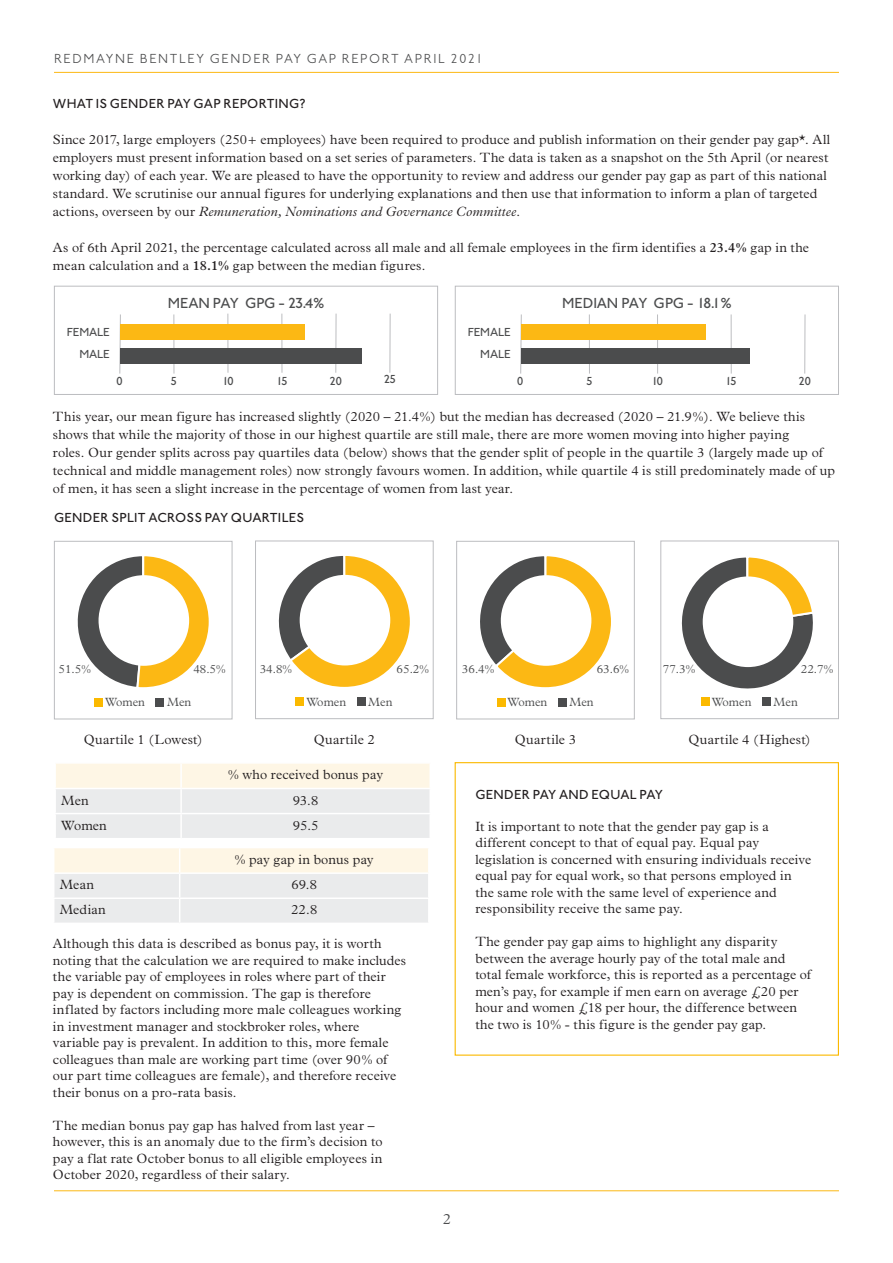
<style>
.page{position:relative;width:893px;height:1263px;background:#fff}
.page>*{position:absolute;margin:0;border:0;box-sizing:border-box;transform-origin:0 0}
.t1{font:500 15px "Johnston ITC";letter-spacing:-.015em;color:#4b4c4d}
.t2{font:300 15px "Plantin";color:#4b4c4d}
.t3{font:300 13.5px/16.5px "Plantin";letter-spacing:.01em;color:#231f20}
.t4{font:500 13.5px "Johnston ITC";letter-spacing:.02em;color:#231f20}
.t5{font:300 13.5px "Johnston ITC";letter-spacing:.12em;color:#4b4c4d}
.t6{font:300 13.5px "Plantin";letter-spacing:.035em;color:#231f20}
.t7{font:300 12px "Plantin";color:#4b4c4d}
.t8{font:500 12px/22px "Johnston ITC";letter-spacing:-.015em;color:#4b4c4d;text-align:right}
.s1{font-style:italic}
.s2{font-weight:600}
</style>
<div class="page">
<hr style="left:54px;top:1190px;width:785px;height:1px;background:#fcb814">
<hr style="left:54px;top:72px;width:785px;height:1px;background:#fcb814">
<hr style="left:804px;top:314px;width:1px;height:60px;background:#bcbdc0">
<hr style="left:657px;top:314px;width:1px;height:60px;background:#bcbdc0">
<hr style="left:731px;top:314px;width:1px;height:60px;background:#bcbdc0">
<hr style="left:589px;top:314px;width:1px;height:60px;background:#bcbdc0">
<svg style="left:520px;top:314px;width:2px;height:60px"></svg>
<svg style="left:77px;top:556px;width:132px;height:132px"></svg>
<div style="left:99px;top:575px;width:90px;height:91px;background:#fff;border-radius:50%"></div>
<div style="left:54px;top:541px;width:178px;height:178px;border:1px solid #bcbdc0"></div>
<div style="left:156px;top:698px;width:8px;height:8px;background:#4b4c4d"></div>
<div style="left:95px;top:698px;width:8px;height:8px;background:#fbb900"></div>
<svg style="left:278px;top:556px;width:132px;height:131px"></svg>
<div style="left:300px;top:575px;width:90px;height:90px;background:#fff;border-radius:50%"></div>
<div style="left:255px;top:541px;width:179px;height:178px;border:1px solid #bcbdc0"></div>
<div style="left:357px;top:698px;width:8px;height:8px;background:#4b4c4d"></div>
<div style="left:296px;top:698px;width:8px;height:8px;background:#fbb900"></div>
<svg style="left:480px;top:556px;width:131px;height:132px"></svg>
<div style="left:501px;top:575px;width:90px;height:91px;background:#fff;border-radius:50%"></div>
<div style="left:456px;top:541px;width:179px;height:178px;border:1px solid #bcbdc0"></div>
<div style="left:558px;top:698px;width:8px;height:8px;background:#4b4c4d"></div>
<div style="left:497px;top:698px;width:8px;height:8px;background:#fbb900"></div>
<div style="left:660px;top:541px;width:179px;height:178px;border:1px solid #bcbdc0"></div>
<div style="left:762px;top:698px;width:8px;height:8px;background:#4b4c4d"></div>
<div style="left:701px;top:698px;width:8px;height:8px;background:#fbb900"></div>
<div style="left:455px;top:762px;width:384px;height:294px;border:1px solid #fbb900"></div>
<svg style="left:56px;top:764px;width:373px;height:74px;background:#f0eee9"></svg>
<hr style="left:180px;top:764px;width:2px;height:24px;background:#fff">
<hr style="left:54px;top:788px;width:127px;height:1px;background:#fff">
<hr style="left:181px;top:788px;width:250px;height:1px;background:#fff">
<hr style="left:180px;top:789px;width:2px;height:24px;background:#fff">
<hr style="left:54px;top:813px;width:127px;height:1px;background:#fff">
<hr style="left:181px;top:813px;width:250px;height:1px;background:#fff">
<hr style="left:180px;top:814px;width:2px;height:24px;background:#fff">
<svg style="left:54px;top:848px;width:374px;height:74px;background:#f1efea"></svg>
<div style="left:455px;top:286px;width:384px;height:109px;border:1px solid #bcbdc0"></div>
<div style="left:521px;top:324px;width:185px;height:16px;background:#fcb814"></div>
<div style="left:521px;top:348px;width:229px;height:16px;background:#4b4c4d"></div>
<hr style="left:389px;top:314px;width:1px;height:59px;background:#bcbdc0">
<hr style="left:335px;top:314px;width:1px;height:59px;background:#bcbdc0">
<hr style="left:227px;top:314px;width:1px;height:59px;background:#bcbdc0">
<hr style="left:281px;top:314px;width:1px;height:59px;background:#bcbdc0">
<hr style="left:173px;top:314px;width:1px;height:60px;background:#bcbdc0">
<svg style="left:119px;top:314px;width:2px;height:60px"></svg>
<div style="left:54px;top:286px;width:384px;height:109px;border:1px solid #bcbdc0"></div>
<div style="left:120px;top:324px;width:185px;height:16px;background:#fcb814"></div>
<div style="left:120px;top:348px;width:241px;height:16px;background:#4b4c4d"></div>
<svg style="left:681px;top:557px;width:132px;height:132px"></svg>
<div style="left:703px;top:576px;width:90px;height:91px;background:#fff;border-radius:50%"></div>
<p class="t5" style="left:54px;top:51px;width:431px">REDMAYNE BENTLEY GENDER PAY GAP REPORT APRIL 2021</p>
<p class="t4" style="left:53px;top:96px;width:254px">WHAT IS GENDER PAY GAP REPORTING?</p>
<p class="t3" style="left:53px;top:131px;width:779px;line-height:18px">Since 2017, large employers (250+ employees) have been required to produce and publish information on their gender pay gap*. All employers must present information based on a set series of parameters. The data is taken as a snapshot on the 5th April (or nearest working day) of each year. We are pleased to have the opportunity to review and address our gender pay gap as part of this national standard. We scrutinise our annual figures for underlying explanations and then use that information to inform a plan of targeted actions, overseen by our <span class="s1">Remuneration, Nominations and Governance Committee</span>.</p>
<p class="t3" style="left:53px;top:239px;width:758px;line-height:18px">As of 6th April 2021, the percentage calculated across all male and all female employees in the firm identifies a <span class="s2">23.4%</span> gap in the mean calculation and a <span class="s2">18.1%</span> gap between the median figures.</p>
<p class="t1" style="left:168px;top:294px;width:158px">MEAN PAY GPG - 23.4%</p>
<p class="t1" style="left:562px;top:294px;width:171px">MEDIAN PAY GPG - 18.1%</p>
<p class="t8" style="left:67px;top:321px;width:45px">FEMALE<br>MALE</p>
<p class="t8" style="left:468px;top:321px;width:45px">FEMALE<br>MALE</p>
<p class="t8" style="left:116px;top:370px;width:8px">0</p>
<p class="t8" style="left:171px;top:370px;width:8px">5</p>
<p class="t8" style="left:222px;top:370px;width:13px">10</p>
<p class="t8" style="left:276px;top:370px;width:13px">15</p>
<p class="t8" style="left:330px;top:370px;width:14px">20</p>
<p class="t8" style="left:384px;top:368px;width:14px">25</p>
<p class="t8" style="left:517px;top:370px;width:8px">0</p>
<p class="t8" style="left:586px;top:370px;width:8px">5</p>
<p class="t8" style="left:652px;top:370px;width:13px">10</p>
<p class="t8" style="left:725px;top:370px;width:13px">15</p>
<p class="t8" style="left:799px;top:370px;width:14px">20</p>
<p class="t3" style="left:53px;top:407px;width:784px;line-height:18px">This year, our mean figure has increased slightly (2020 – 21.4%) but the median has decreased (2020 – 21.9%). We believe this shows that while the majority of those in our highest quartile are still male, there are more women moving into higher paying<br>roles. Our gender splits across pay quartiles data (below) shows that the gender split of people in the quartile 3 (largely made up of technical and middle management roles) now strongly favours women. In addition, while quartile 4 is still predominately made of up of men, it has seen a slight increase in the percentage of women from last year.</p>
<p class="t4" style="left:54px;top:510px;width:252px">GENDER SPLIT ACROSS PAY QUARTILES</p>
<p class="t7" style="left:59px;top:662px;width:34px">51.5%</p>
<p class="t7" style="left:193px;top:662px;width:34px">48.5%</p>
<p class="t7" style="left:105px;top:695px;width:41px">Women</p>
<p class="t7" style="left:167px;top:695px;width:26px">Men</p>
<p class="t7" style="left:260px;top:662px;width:34px">34.8%</p>
<p class="t7" style="left:397px;top:662px;width:34px">65.2%</p>
<p class="t7" style="left:306px;top:695px;width:41px">Women</p>
<p class="t7" style="left:368px;top:695px;width:26px">Men</p>
<p class="t7" style="left:462px;top:662px;width:34px">36.4%</p>
<p class="t7" style="left:597px;top:662px;width:34px">63.6%</p>
<p class="t7" style="left:507px;top:695px;width:41px">Women</p>
<p class="t7" style="left:569px;top:695px;width:26px">Men</p>
<p class="t7" style="left:663px;top:662px;width:34px">77.3%</p>
<p class="t7" style="left:801px;top:662px;width:34px">22.7%</p>
<p class="t7" style="left:712px;top:695px;width:41px">Women</p>
<p class="t7" style="left:773px;top:695px;width:26px">Men</p>
<p class="t3" style="left:84px;top:731px;width:120px">Quartile 1 (Lowest)</p>
<p class="t6" style="left:314px;top:731px;width:63px">Quartile 2</p>
<p class="t6" style="left:515px;top:731px;width:63px">Quartile 3</p>
<p class="t3" style="left:688px;top:731px;width:124px">Quartile 4 (Highest)</p>
<p class="t3" style="left:228px;top:766px;width:156px">% who received bonus pay</p>
<p class="t3" style="left:61px;top:792px;width:29px">Men</p>
<p class="t3" style="left:293px;top:792px;width:27px">93.8</p>
<p class="t3" style="left:61px;top:817px;width:47px">Women</p>
<p class="t3" style="left:293px;top:817px;width:27px">95.5</p>
<p class="t3" style="left:235px;top:851px;width:140px">% pay gap in bonus pay</p>
<p class="t3" style="left:60px;top:876px;width:36px">Mean</p>
<p class="t3" style="left:291px;top:876px;width:27px">69.8</p>
<p class="t3" style="left:60px;top:902px;width:48px">Median</p>
<p class="t3" style="left:291px;top:902px;width:28px">22.8</p>
<p class="t3" style="left:53px;top:935px;width:355px">Although this data is described as bonus pay, it is worth noting that the calculation we are required to make includes the variable pay of employees in roles where part of their pay is dependent on commission. The gap is therefore inflated by factors including more male colleagues working in investment manager and stockbroker roles, where variable pay is prevalent. In addition to this, more female colleagues than male are working part time (over 90% of our part time colleagues are female), and therefore receive their bonus on a pro-rata basis.</p>
<p class="t3" style="left:53px;top:1117px;width:331px">The median bonus pay gap has halved from last year – however, this is an anomaly due to the firm’s decision to pay a flat rate October bonus to all eligible employees in October 2020, regardless of their salary.</p>
<p class="t4" style="left:475px;top:787px;width:189px">GENDER PAY AND EQUAL PAY</p>
<p class="t3" style="left:475px;top:818px;width:337px">It is important to note that the gender pay gap is a different concept to that of equal pay. Equal pay legislation is concerned with ensuring individuals receive equal pay for equal work, so that persons employed in the same role with the same level of experience and responsibility receive the same pay.</p>
<p class="t3" style="left:475px;top:933px;width:338px">The gender pay gap aims to highlight any disparity between the average hourly pay of the total male and total female workforce, this is reported as a percentage of men’s pay, for example if men earn on average £20 per hour and women £18 per hour, the difference between the two is 10% - this figure is the gender pay gap.</p>
<p class="t2" style="left:443px;top:1210px;width:10px">2</p>
</div>
